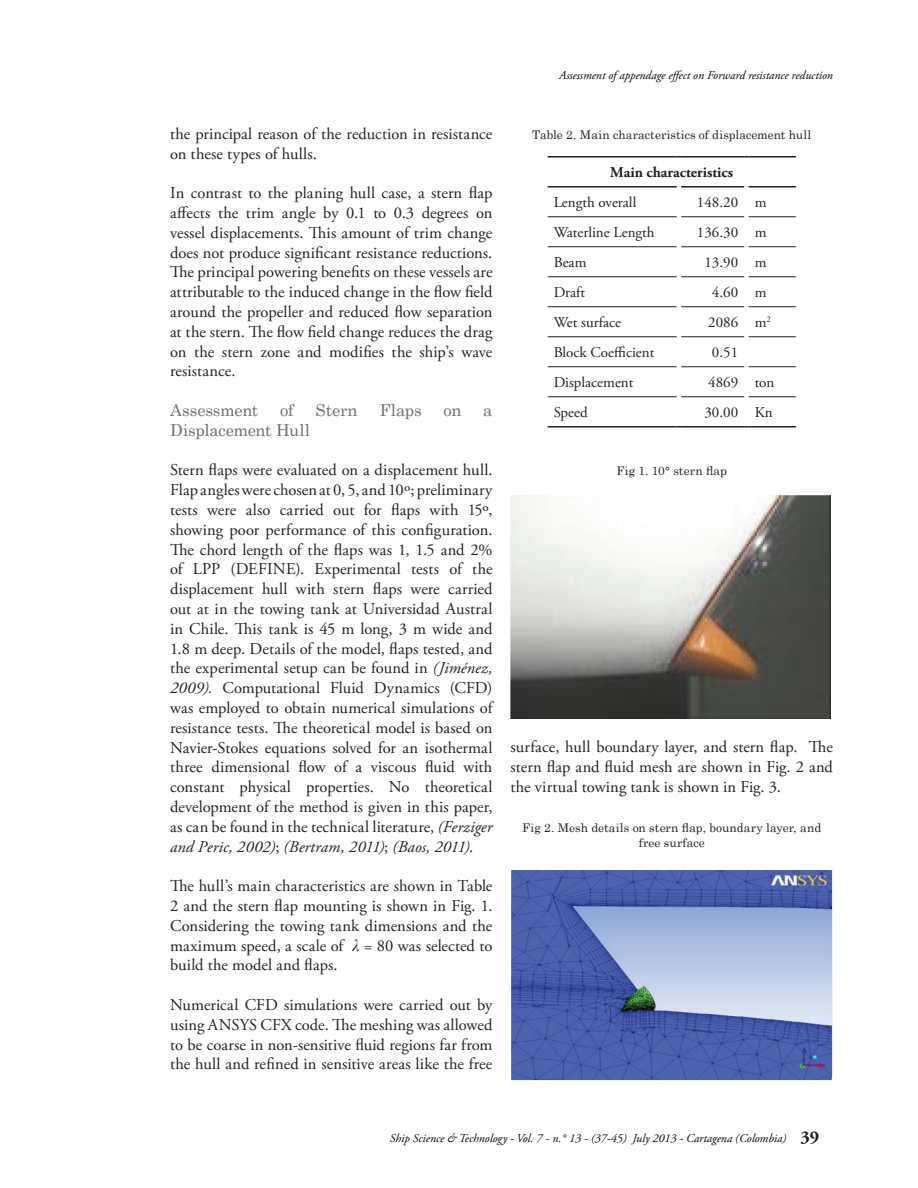
<style>
.page{position:relative;width:918px;height:1188px;background:#fff}
.page>*{position:absolute;margin:0;border:0;box-sizing:border-box;transform-origin:0 0}
.t1{font:700 18px "Adobe Garamond Pro";color:#231f20}
.t2{font:16.5px/19.8px "Adobe Garamond Pro";letter-spacing:.005em;color:#231f20;text-align:justify}
.t3{font:16.5px "Century";letter-spacing:-.01em;color:#6c6d70}
.t4{font:15px "Adobe Garamond Pro";color:#231f20}
.t5{font:700 15px "Adobe Garamond Pro";color:#231f20}
.t6{font:italic 12px "Adobe Garamond Pro";color:#040503}
.t7{font:12px/15px "Century";letter-spacing:.005em;color:#231f20;text-align:center}
.s1{font-style:italic}
.s2{font-family:"Times New Roman";font-style:italic}
</style>
<div class="page">
<hr style="left:548px;top:216px;width:129px;height:1px;background:#231f20">
<hr style="left:681px;top:216px;width:63px;height:1px;background:#231f20">
<hr style="left:749px;top:216px;width:47px;height:1px;background:#231f20">
<hr style="left:548px;top:246px;width:129px;height:1px;background:#231f20">
<hr style="left:681px;top:246px;width:63px;height:1px;background:#231f20">
<hr style="left:749px;top:246px;width:47px;height:1px;background:#231f20">
<hr style="left:548px;top:276px;width:129px;height:1px;background:#231f20">
<hr style="left:681px;top:276px;width:63px;height:1px;background:#231f20">
<hr style="left:749px;top:276px;width:47px;height:1px;background:#231f20">
<hr style="left:548px;top:156px;width:129px;height:2px;background:#231f20">
<hr style="left:681px;top:156px;width:63px;height:2px;background:#231f20">
<hr style="left:749px;top:156px;width:47px;height:2px;background:#231f20">
<hr style="left:548px;top:426px;width:129px;height:2px;background:#231f20">
<hr style="left:681px;top:426px;width:63px;height:2px;background:#231f20">
<hr style="left:749px;top:426px;width:47px;height:2px;background:#231f20">
<hr style="left:548px;top:306px;width:129px;height:1px;background:#231f20">
<hr style="left:681px;top:306px;width:63px;height:1px;background:#231f20">
<hr style="left:749px;top:306px;width:47px;height:1px;background:#231f20">
<hr style="left:548px;top:336px;width:129px;height:1px;background:#231f20">
<hr style="left:681px;top:336px;width:63px;height:1px;background:#231f20">
<hr style="left:749px;top:336px;width:47px;height:1px;background:#231f20">
<hr style="left:548px;top:186px;width:129px;height:2px;background:#231f20">
<hr style="left:681px;top:186px;width:63px;height:2px;background:#231f20">
<hr style="left:749px;top:186px;width:47px;height:2px;background:#231f20">
<hr style="left:548px;top:366px;width:129px;height:1px;background:#231f20">
<hr style="left:681px;top:366px;width:63px;height:1px;background:#231f20">
<hr style="left:749px;top:366px;width:47px;height:1px;background:#231f20">
<hr style="left:548px;top:396px;width:129px;height:1px;background:#231f20">
<hr style="left:681px;top:396px;width:63px;height:1px;background:#231f20">
<hr style="left:749px;top:396px;width:47px;height:1px;background:#231f20">
<img style="left:511px;top:496px;width:320px;height:223px">
<img style="left:511px;top:871px;width:322px;height:210px">
<p class="t6" style="left:559px;top:68px;width:275px">Assessment of appendage effect on Forward resistance reduction</p>
<p class="t2" style="left:170px;top:124px;width:324px">the principal reason of the reduction in resistance on these types of hulls.</p>
<p class="t2" style="left:170px;top:184px;width:324px">In contrast to the planing hull case, a stern flap affects the trim angle by 0.1 to 0.3 degrees on vessel displacements. This amount of trim change does not produce significant resistance reductions.<br>The principal powering benefits on these vessels are attributable to the induced change in the flow field around the propeller and reduced flow separation at the stern. The flow field change reduces the drag on the stern zone and modifies the ship’s wave resistance.</p>
<p class="t3" style="left:170px;top:396px;width:90px">Assessment</p>
<p class="t3" style="left:280px;top:396px;width:15px">of</p>
<p class="t3" style="left:316px;top:396px;width:44px">Stern</p>
<p class="t3" style="left:380px;top:396px;width:44px">Flaps</p>
<p class="t3" style="left:444px;top:396px;width:19px">on</p>
<p class="t3" style="left:483px;top:396px;width:11px">a</p>
<p class="t3" style="left:170px;top:416px;width:141px">Displacement Hull</p>
<p class="t2" style="left:170px;top:461px;width:324px">Stern flaps were evaluated on a displacement hull.<br>Flap angles were chosen at 0, 5, and 10º; preliminary tests were also carried out for flaps with 15º, showing poor performance of this configuration.<br>The chord length of the flaps was 1, 1.5 and 2% of LPP (DEFINE). Experimental tests of the displacement hull with stern flaps were carried out at in the towing tank at Universidad Austral in Chile. This tank is 45 m long, 3 m wide and 1.8 m deep. Details of the model, flaps tested, and the experimental setup can be found in <span class="s1">(Jiménez, 2009).</span> Computational Fluid Dynamics (CFD) was employed to obtain numerical simulations of resistance tests. The theoretical model is based on Navier-Stokes equations solved for an isothermal three dimensional flow of a viscous fluid with constant physical properties. No theoretical development of the method is given in this paper, as can be found in the technical literature, <span class="s1">(Ferziger and Peric, 2002)</span>; <span class="s1">(Bertram, 2011)</span>; <span class="s1">(Baos, 2011)</span>.</p>
<p class="t2" style="left:170px;top:877px;width:324px">The hull’s main characteristics are shown in Table 2 and the stern flap mounting is shown in Fig. 1.<br>Considering the towing tank dimensions and the maximum speed, a scale of <span class="s2">λ</span> = 80 was selected to build the model and flaps.</p>
<p class="t2" style="left:170px;top:995px;width:324px">Numerical CFD simulations were carried out by using ANSYS CFX code. The meshing was allowed to be coarse in non-sensitive fluid regions far from the hull and refined in sensitive areas like the free</p>
<p class="t7" style="left:532px;top:126px;width:281px">Table 2. Main characteristics of displacement hull</p>
<p class="t5" style="left:610px;top:164px;width:124px">Main characteristics</p>
<p class="t4" style="left:554px;top:193px;width:84px">Length overall</p>
<p class="t4" style="left:697px;top:193px;width:71px">148.20 m</p>
<p class="t4" style="left:554px;top:223px;width:102px">Waterline Length</p>
<p class="t4" style="left:697px;top:223px;width:71px">136.30 m</p>
<p class="t4" style="left:554px;top:253px;width:34px">Beam</p>
<p class="t4" style="left:704px;top:253px;width:64px">13.90 m</p>
<p class="t4" style="left:554px;top:283px;width:33px">Draft</p>
<p class="t4" style="left:712px;top:283px;width:56px">4.60 m</p>
<p class="t4" style="left:554px;top:313px;width:69px">Wet surface</p>
<p class="t4" style="left:708px;top:313px;width:64px">2086 m<sup>2</sup></p>
<p class="t4" style="left:554px;top:343px;width:102px">Block Coefficient</p>
<p class="t4" style="left:712px;top:343px;width:28px">0.51</p>
<p class="t4" style="left:554px;top:373px;width:81px">Displacement</p>
<p class="t4" style="left:708px;top:373px;width:68px">4869 ton</p>
<p class="t4" style="left:554px;top:403px;width:36px">Speed</p>
<p class="t4" style="left:704px;top:403px;width:70px">30.00 Kn</p>
<p class="t7" style="left:617px;top:462px;width:112px">Fig 1. 10° stern flap</p>
<p class="t2" style="left:511px;top:738px;width:324px">surface, hull boundary layer, and stern flap. The stern flap and fluid mesh are shown in Fig. 2 and the virtual towing tank is shown in Fig. 3.</p>
<p class="t7" style="left:522px;top:819px;width:301px">Fig 2. Mesh details on stern flap, boundary layer, and free surface</p>
<p class="t6" style="left:390px;top:1131px;width:398px">Ship Science &amp; Technology - Vol. 7 - n.° 13 - (37-45) July 2013 - Cartagena (Colombia)</p>
<p class="t1" style="left:800px;top:1127px;width:20px">39</p>
</div>
